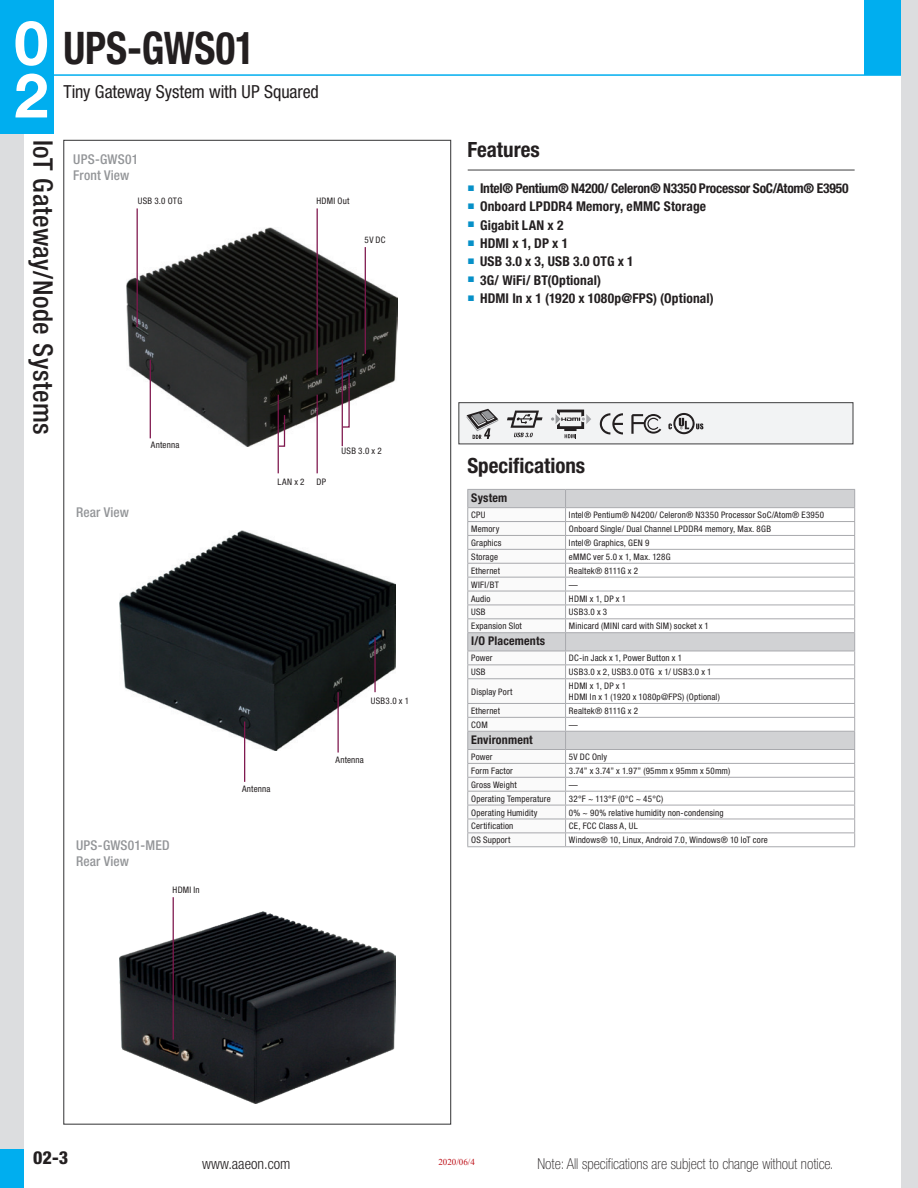
<style>
.page{position:relative;width:918px;height:1188px;background:#fff}
.page>*{position:absolute;margin:0;border:0;box-sizing:border-box;transform-origin:0 0}
.t1{font:700 61.5px/52.5px "Helvetica Neue";color:#fff}
.t2{font:700 condensed 45px "Helvetica Neue";color:#231f20;scale:.9 1}
.t3{font:500 condensed 27px "Helvetica Neue";letter-spacing:.02em;color:#231f20}
.t4{font:700 condensed 21px "Helvetica Neue";color:#231f20}
.t5{font:condensed 18px "Helvetica Neue";letter-spacing:-.005em;color:#231f20}
.t6{font:800 condensed 18px "Helvetica Neue";color:#231f20}
.t7{font:100 condensed 15px "Helvetica Neue";color:#231f20}
.t8{font:300 condensed 15px "Helvetica Neue";color:#231f20}
.t9{font:700 condensed 13.5px "Helvetica Neue";letter-spacing:.005em;color:#231f20}
.t10{font:700 condensed 13.5px "Helvetica Neue";letter-spacing:-.02em;color:#231f20}
.t11{font:500 condensed 13.5px/16.2px "Helvetica Neue";letter-spacing:.01em;color:#939598}
.t12{font:700 condensed 12px "Helvetica Neue";letter-spacing:.015em;color:#231f20}
.t13{font:condensed 9px/10.8px "Helvetica Neue";letter-spacing:.02em;color:#231f20}
.t14{font:9px "Times New Roman";color:#be1119}
</style>
<div class="page">
<hr style="left:468px;top:170px;width:387px;height:1px;background:#3e3e3f">
<div style="left:458px;top:402px;width:395px;height:42px;background:#f2f3f4;border:1px solid #3e3e3f"></div>
<div style="left:566px;top:490px;width:288px;height:17px;background:#d1d2d4"></div>
<svg style="left:566px;top:508px;width:288px;height:326px"></svg>
<hr style="left:565px;top:521px;width:290px;height:1px;background:#a8a9ad">
<hr style="left:565px;top:535px;width:290px;height:1px;background:#a8a9ad">
<hr style="left:565px;top:549px;width:290px;height:1px;background:#a8a9ad">
<hr style="left:565px;top:563px;width:290px;height:1px;background:#a8a9ad">
<hr style="left:565px;top:777px;width:290px;height:1px;background:#a8a9ad">
<hr style="left:565px;top:791px;width:290px;height:1px;background:#a8a9ad">
<hr style="left:467px;top:489px;width:99px;height:1px;background:#a8a9ad">
<hr style="left:566px;top:489px;width:289px;height:1px;background:#a8a9ad">
<hr style="left:565px;top:507px;width:290px;height:1px;background:#a8a9ad">
<hr style="left:565px;top:632px;width:290px;height:1px;background:#a8a9ad">
<hr style="left:565px;top:651px;width:290px;height:1px;background:#a8a9ad">
<hr style="left:565px;top:731px;width:290px;height:1px;background:#a8a9ad">
<svg style="left:854px;top:490px;width:1px;height:356px"></svg>
<hr style="left:565px;top:749px;width:290px;height:1px;background:#a8a9ad">
<hr style="left:565px;top:577px;width:290px;height:1px;background:#a8a9ad">
<hr style="left:565px;top:591px;width:290px;height:1px;background:#a8a9ad">
<hr style="left:565px;top:618px;width:290px;height:1px;background:#a8a9ad">
<hr style="left:565px;top:664px;width:290px;height:1px;background:#a8a9ad">
<hr style="left:565px;top:678px;width:290px;height:1px;background:#a8a9ad">
<hr style="left:565px;top:703px;width:290px;height:1px;background:#a8a9ad">
<hr style="left:565px;top:717px;width:290px;height:1px;background:#a8a9ad">
<hr style="left:565px;top:605px;width:290px;height:1px;background:#a8a9ad">
<hr style="left:565px;top:763px;width:290px;height:1px;background:#a8a9ad">
<hr style="left:565px;top:805px;width:290px;height:1px;background:#a8a9ad">
<hr style="left:565px;top:819px;width:290px;height:1px;background:#a8a9ad">
<hr style="left:565px;top:832px;width:290px;height:1px;background:#a8a9ad">
<hr style="left:565px;top:846px;width:290px;height:1px;background:#a8a9ad">
<svg style="left:467px;top:490px;width:99px;height:357px"></svg>
<hr style="left:467px;top:651px;width:98px;height:1px;background:#a8a9ad">
<hr style="left:467px;top:749px;width:98px;height:1px;background:#a8a9ad">
<svg style="left:600px;top:413px;width:23px;height:21px"></svg>
<svg style="left:631px;top:414px;width:30px;height:20px"></svg>
<img style="left:119px;top:530px;width:276px;height:221px">
<img style="left:127px;top:227px;width:271px;height:220px">
<hr style="left:137px;top:208px;width:1px;height:119px;background:#7f184e">
<hr style="left:150px;top:360px;width:1px;height:78px;background:#7f184e">
<hr style="left:278px;top:395px;width:1px;height:78px;background:#7f184e">
<hr style="left:317px;top:395px;width:1px;height:78px;background:#7f184e">
<hr style="left:317px;top:208px;width:1px;height:167px;background:#7f184e">
<hr style="left:337px;top:692px;width:2px;height:61px;background:#7f184e">
<hr style="left:244px;top:722px;width:1px;height:60px;background:#7f184e">
<hr style="left:374px;top:637px;width:2px;height:55px;background:#7f184e">
<hr style="left:342px;top:360px;width:1px;height:86px;background:#7f184e">
<svg style="left:342px;top:372px;width:8px;height:56px"></svg>
<svg style="left:278px;top:414px;width:8px;height:33px"></svg>
<hr style="left:365px;top:247px;width:1px;height:107px;background:#7f184e">
<svg style="left:467px;top:409px;width:31px;height:30px"></svg>
<svg style="left:507px;top:411px;width:36px;height:26px"></svg>
<svg style="left:551px;top:410px;width:40px;height:28px"></svg>
<svg style="left:668px;top:413px;width:35px;height:21px"></svg>
<img style="left:119px;top:912px;width:276px;height:191px">
<hr style="left:173px;top:897px;width:1px;height:143px;background:#7f184e">
<div style="left:0;top:133px;width:24px;height:1055px;background:#dcdddf"></div>
<hr style="left:17px;top:74px;width:901px;height:2px;background:#00aeef">
<div style="left:864px;top:0;width:54px;height:75px;background:#00aeef"></div>
<div style="left:901px;top:0;width:17px;height:1188px;background:#dcdddf"></div>
<div style="left:0;top:0;width:54px;height:133px;background:#00aeef"></div>
<div style="left:0;top:1150px;width:24px;height:38px;background:#00aeef"></div>
<h1 class="t1" style="left:14px;top:15px;width:36px">0<br>2</h1>
<h3 class="t3" style="left:59px;top:140px;width:297px;rotate:90deg">IoT Gateway/Node Systems</h3>
<h2 class="t2" style="left:63px;top:20px;width:214px">UPS-GWS01</h2>
<h3 class="t5" style="left:63px;top:81px;width:257px">Tiny Gateway System with UP Squared</h3>
<h3 class="t11" style="left:73px;top:151px;width:66px">UPS-GWS01<br>Front View</h3>
<p class="t13" style="left:138px;top:196px;width:46px">USB 3.0 OTG</p>
<p class="t13" style="left:317px;top:196px;width:34px">HDMI Out</p>
<p class="t13" style="left:365px;top:235px;width:22px">5V DC</p>
<p class="t13" style="left:151px;top:439px;width:30px">Antenna</p>
<h3 class="t11" style="left:76px;top:504px;width:54px">Rear View</h3>
<p class="t13" style="left:278px;top:476px;width:28px">LAN x 2</p>
<p class="t13" style="left:317px;top:476px;width:11px">DP</p>
<p class="t13" style="left:342px;top:445px;width:42px">USB 3.0 x 2</p>
<h3 class="t11" style="left:76px;top:837px;width:95px">UPS-GWS01-MED<br>Rear View</h3>
<p class="t13" style="left:173px;top:885px;width:29px">HDMI In</p>
<p class="t13" style="left:242px;top:783px;width:30px">Antenna</p>
<p class="t13" style="left:371px;top:696px;width:40px">USB3.0 x 1</p>
<p class="t13" style="left:335px;top:754px;width:30px">Antenna</p>
<h3 class="t4" style="left:468px;top:136px;width:74px">Features</h3>
<h3 class="t10" style="left:467px;top:180px;width:383px"><sup>■</sup> Intel® Pentium® N4200/ Celeron® N3350 Processor SoC/Atom® E3950</h3>
<h3 class="t9" style="left:467px;top:198px;width:240px"><sup>■</sup> Onboard LPDDR4 Memory, eMMC Storage</h3>
<h3 class="t9" style="left:467px;top:217px;width:98px"><sup>■</sup> Gigabit LAN x 2</h3>
<h3 class="t9" style="left:467px;top:235px;width:102px"><sup>■</sup> HDMI x 1, DP x 1</h3>
<h3 class="t9" style="left:467px;top:253px;width:168px"><sup>■</sup> USB 3.0 x 3, USB 3.0 OTG x 1</h3>
<h3 class="t9" style="left:467px;top:272px;width:135px"><sup>■</sup> 3G/ WiFi/ BT(Optional)</h3>
<h3 class="t9" style="left:467px;top:290px;width:248px"><sup>■</sup> HDMI In x 1 (1920 x 1080p@FPS) (Optional)</h3>
<h3 class="t4" style="left:467px;top:453px;width:119px">Specifications</h3>
<h3 class="t12" style="left:471px;top:491px;width:38px">System</h3>
<p class="t13" style="left:471px;top:510px;width:16px">CPU</p>
<p class="t13" style="left:569px;top:510px;width:257px">Intel® Pentium® N4200/ Celeron® N3350 Processor SoC/Atom® E3950</p>
<p class="t13" style="left:471px;top:523px;width:30px">Memory</p>
<p class="t13" style="left:569px;top:523px;width:204px">Onboard Single/ Dual Channel LPDDR4 memory, Max. 8GB</p>
<p class="t13" style="left:471px;top:537px;width:32px">Graphics</p>
<p class="t13" style="left:569px;top:537px;width:82px">Intel® Graphics, GEN 9</p>
<p class="t13" style="left:471px;top:551px;width:28px">Storage</p>
<p class="t13" style="left:569px;top:551px;width:103px">eMMC ver 5.0 x 1, Max. 128G</p>
<p class="t13" style="left:471px;top:565px;width:30px">Ethernet</p>
<p class="t13" style="left:569px;top:565px;width:71px">Realtek® 8111G x 2</p>
<p class="t13" style="left:471px;top:579px;width:29px">WIFI/BT</p>
<p class="t13" style="left:569px;top:579px;width:10px">—</p>
<p class="t13" style="left:471px;top:593px;width:21px">Audio</p>
<p class="t13" style="left:569px;top:593px;width:59px">HDMI x 1, DP x 1</p>
<p class="t13" style="left:471px;top:607px;width:16px">USB</p>
<p class="t13" style="left:569px;top:607px;width:40px">USB3.0 x 3</p>
<p class="t13" style="left:471px;top:621px;width:52px">Expansion Slot</p>
<p class="t13" style="left:569px;top:621px;width:141px">Minicard (MINI card with SIM) socket x 1</p>
<h3 class="t12" style="left:471px;top:634px;width:76px">I/O Placements</h3>
<p class="t13" style="left:471px;top:653px;width:23px">Power</p>
<p class="t13" style="left:569px;top:653px;width:115px">DC-in Jack x 1, Power Button x 1</p>
<p class="t13" style="left:471px;top:667px;width:16px">USB</p>
<p class="t13" style="left:569px;top:667px;width:144px">USB3.0 x 2, USB3.0 OTG x 1/ USB3.0 x 1</p>
<p class="t13" style="left:471px;top:686px;width:43px">Display Port</p>
<p class="t13" style="left:569px;top:681px;width:152px">HDMI x 1, DP x 1<br>HDMI In x 1 (1920 x 1080p@FPS) (Optional)</p>
<p class="t13" style="left:471px;top:705px;width:30px">Ethernet</p>
<p class="t13" style="left:569px;top:705px;width:71px">Realtek® 8111G x 2</p>
<p class="t13" style="left:471px;top:719px;width:18px">COM</p>
<p class="t13" style="left:569px;top:719px;width:10px">—</p>
<h3 class="t12" style="left:471px;top:732px;width:63px">Environment</h3>
<p class="t13" style="left:471px;top:751px;width:23px">Power</p>
<p class="t13" style="left:569px;top:751px;width:40px">5V DC Only</p>
<p class="t13" style="left:471px;top:765px;width:43px">Form Factor</p>
<p class="t13" style="left:569px;top:765px;width:163px">3.74” x 3.74” x 1.97” (95mm x 95mm x 50mm)</p>
<p class="t13" style="left:471px;top:779px;width:47px">Gross Weight</p>
<p class="t13" style="left:569px;top:779px;width:10px">—</p>
<p class="t13" style="left:471px;top:793px;width:81px">Operating Temperature</p>
<p class="t13" style="left:569px;top:793px;width:96px">32°F ~ 113°F (0°C ~ 45°C)</p>
<p class="t13" style="left:471px;top:807px;width:68px">Operating Humidity</p>
<p class="t13" style="left:569px;top:807px;width:156px">0% ~ 90% relative humidity non-condensing</p>
<p class="t13" style="left:471px;top:821px;width:44px">Certification</p>
<p class="t13" style="left:569px;top:821px;width:70px">CE, FCC Class A, UL</p>
<p class="t13" style="left:471px;top:835px;width:41px">OS Support</p>
<p class="t13" style="left:569px;top:835px;width:200px">Windows® 10, Linux, Android 7.0, Windows® 10 IoT core</p>
<h3 class="t6" style="left:33px;top:1146px;width:36px">02-3</h3>
<h3 class="t8" style="left:202px;top:1155px;width:90px">www.aaeon.com</h3>
<h3 class="t7" style="left:537px;top:1155px;width:297px">Note: All specifications are subject to change without notice.</h3>
<p class="t14" style="left:438px;top:1156px;width:38px">2020/06/4</p>
</div>
